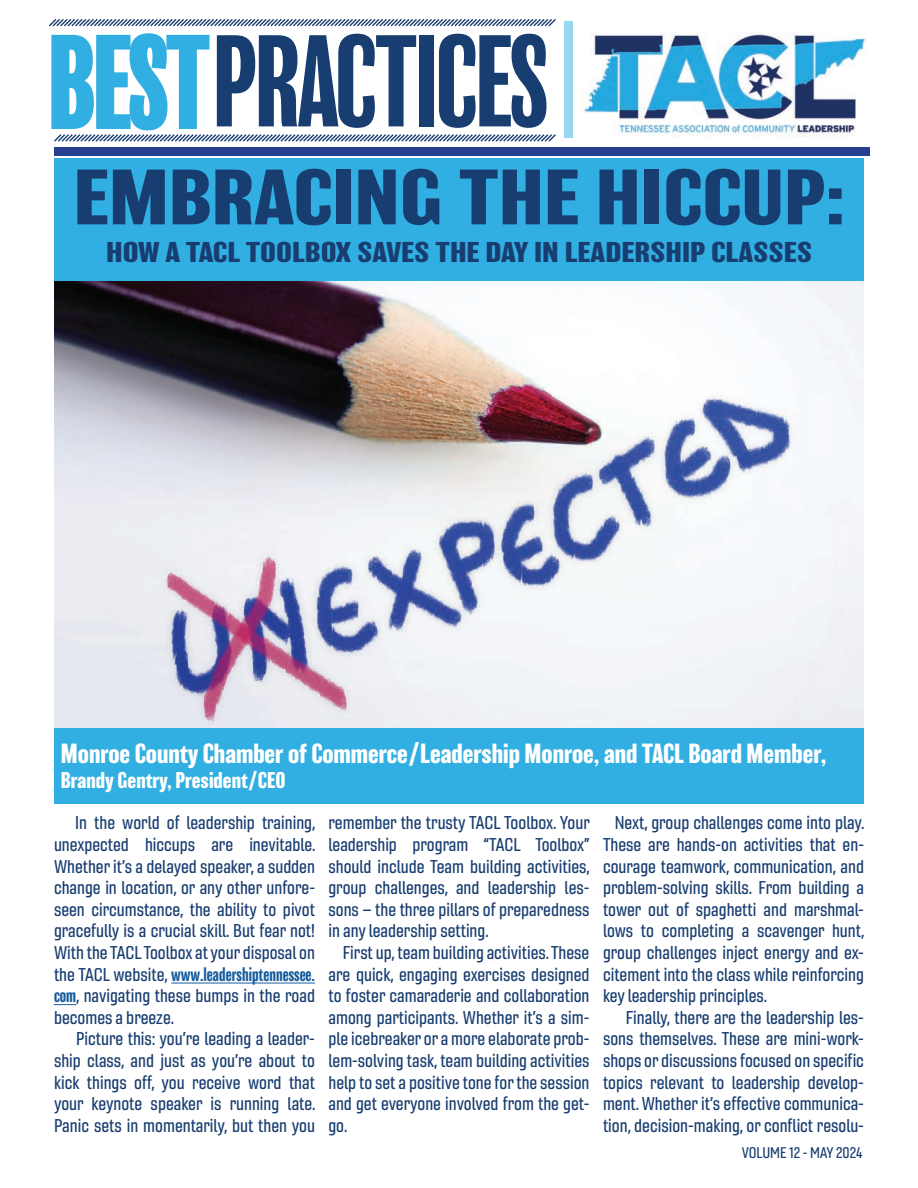
<style>
.page{position:relative;width:918px;height:1188px;background:#fff}
.page>*{position:absolute;margin:0;border:0;box-sizing:border-box;transform-origin:0 0}
.t1{font:condensed 120px "Balboa";letter-spacing:-.02em;color:#183d70}
.t2{font:700 72px "Balboa";color:#183d70;scale:1.25 1}
.t3{font:700 26.4px "Balboa";color:#183d70;scale:1.25 1}
.t4{font:700 25.5px "Balboa";color:#fff}
.t5{font:700 21px "Balboa";color:#fff}
.t6{font:18px/21.6px "Gineso Con Med";color:#183d70;text-align:justify}
.t7{font:condensed 18px "Balboa";color:#175d9e}
.t8{font:15px "Gineso Con Med";color:#183d70}
.s1{color:#32afe2}
.s2{font-family:"Gineso Con Med";font-stretch:normal;color:#183d70}
.s3{font-family:"Balboa";font-stretch:condensed;color:#175d9e}
</style>
<div class="page">
<div style="left:54px;top:159px;width:810px;height:122px;background:#32afe2"></div>
<div style="left:565px;top:21px;width:8px;height:117px;background:#98d7f0"></div>
<svg style="left:54px;top:134px;width:502px;height:8px"></svg>
<svg style="left:49px;top:19px;width:507px;height:8px"></svg>
<hr style="left:171px;top:983px;width:144px;height:1px;background:#175d9e">
<svg style="left:54px;top:1004px;width:22px;height:1px"></svg>
<img style="left:581px;top:32px;width:285px;height:105px">
<div style="left:54px;top:147px;width:815px;height:9px;background:#253f8e"></div>
<img style="left:54px;top:282px;width:810px;height:446px">
<div style="left:54px;top:728px;width:810px;height:76px;background:#32afe2"></div>
<h1 class="t1" style="left:49px;top:20px;width:501px"><span class="s1">BEST</span>PRACTICES</h1>
<h2 class="t2" style="left:73px;top:156px;width:619px">EMBRACING THE HICCUP:</h2>
<h3 class="t3" style="left:106px;top:237px;width:566px">HOW A TACL TOOLBOX SAVES THE DAY IN LEADERSHIP CLASSES</h3>
<h3 class="t4" style="left:61px;top:739px;width:767px">Monroe County Chamber of Commerce/Leadership Monroe, and TACL Board Member,</h3>
<p class="t5" style="left:61px;top:768px;width:226px">Brandy Gentry, President/CEO</p>
<p class="t6" style="left:328px;top:812px;width:263px">remember the trusty TACL Toolbox. Your leadership program “TACL Toolbox” should include Team building activities, group challenges, and leadership les&shy;sons – the three pillars of preparedness in any leadership setting.</p>
<p class="t6" style="left:328px;top:942px;width:263px;text-indent:14px">First up, team building activities. These are quick, engaging exercises designed to foster camaraderie and collaboration among participants. Whether it’s a sim&shy;ple icebreaker or a more elaborate prob&shy;lem-solving task, team building activities help to set a positive tone for the session and get everyone involved from the get&shy;go.</p>
<p class="t6" style="left:54px;top:812px;width:263px;text-indent:21px">In the world of leadership training, unexpected hiccups are inevitable.<br>Whether it’s a delayed speaker, a sudden change in location, or any other unfore&shy;seen circumstance, the ability to pivot gracefully is a crucial skill. But fear not!<br>With the TACL Toolbox at your disposal on</p>
<p class="t7" style="left:54px;top:965px;width:262px"><span class="s2">the TACL website,</span> www.leadershiptennessee.</p>
<p class="t6" style="left:54px;top:985px;width:262px"><span class="s3">com</span>, navigating these bumps in the road becomes a breeze.</p>
<p class="t6" style="left:54px;top:1028px;width:263px;text-indent:22px">Picture this: you’re leading a leader&shy;ship class, and just as you’re about to kick things off, you receive word that your keynote speaker is running late.<br>Panic sets in momentarily, but then you</p>
<p class="t6" style="left:603px;top:812px;width:263px;text-indent:12px">Next, group challenges come into play.<br>These are hands-on activities that en&shy;courage teamwork, communication, and problem-solving skills. From building a tower out of spaghetti and marshmal&shy;lows to completing a scavenger hunt, group challenges inject energy and ex&shy;citement into the class while reinforcing key leadership principles.</p>
<p class="t6" style="left:603px;top:1007px;width:263px;text-indent:23px">Finally, there are the leadership les&shy;sons themselves. These are mini-work&shy;shops or discussions focused on specific topics relevant to leadership develop&shy;ment. Whether it’s effective communica&shy;tion, decision-making, or conflict resolu-</p>
<p class="t8" style="left:742px;top:1144px;width:122px">VOLUME 12 - MAY 2024</p>
</div>
